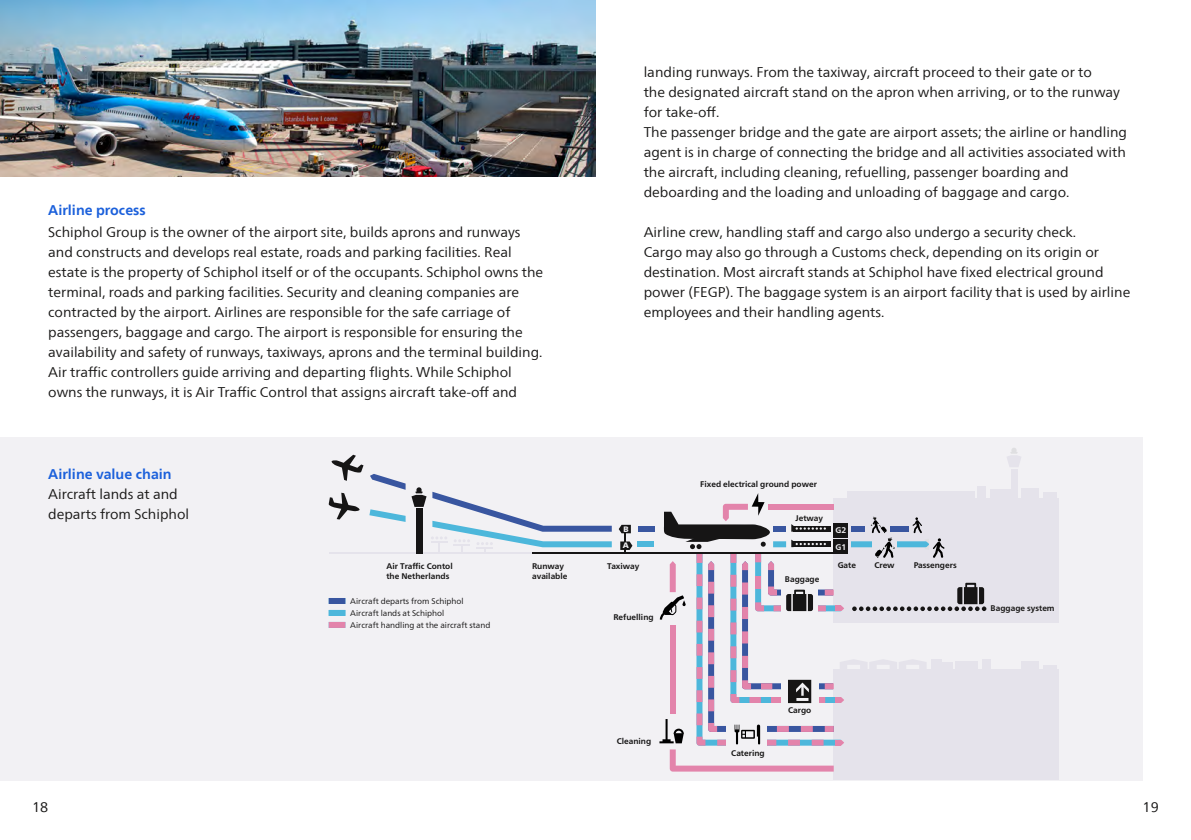
<style>
.page{position:relative;width:1191px;height:840px;background:#fff}
.page>*{position:absolute;margin:0;border:0;box-sizing:border-box;transform-origin:0 0}
.t1{font:14px/20px "Frutigerfor Schiphol";color:#181716}
.t2{font:700 14px "Frutigerfor Schiphol";color:#1b60db}
.t3{font:700 8.2px/9.8px "Frutigerfor Schiphol";color:#181716}
.t4{font:8.2px/12px "Frutigerfor Schiphol";color:#181716}
.t5{font:700 8.2px "Frutigerfor Schiphol";color:#fff}
.t6{font:900 8px "Frutigerfor Schiphol";color:#fff}
</style>
<div class="page">
<img style="left:0;top:0;width:595px;height:176px">
<div style="left:0;top:437px;width:1142px;height:343px;background:#f2f1f4"></div>
<div style="left:833px;top:498px;width:226px;height:124px;background:#e5e3eb"></div>
<div style="left:833px;top:669px;width:226px;height:110px;background:#e5e3eb"></div>
<div style="left:1011px;top:468px;width:6px;height:57px;background:#e5e3eb"></div>
<svg style="left:1007px;top:448px;width:14px;height:19px"></svg>
<div style="left:1021px;top:488px;width:18px;height:13px;background:#e5e3eb"></div>
<div style="left:990px;top:489px;width:22px;height:11px;background:#e5e3eb"></div>
<div style="left:977px;top:486px;width:9px;height:16px;background:#e5e3eb"></div>
<div style="left:846px;top:491px;width:128px;height:10px;background:#e5e3eb"></div>
<div style="left:1043px;top:492px;width:13px;height:8px;background:#e5e3eb"></div>
<svg style="left:329px;top:492px;width:31px;height:27px"></svg>
<svg style="left:331px;top:454px;width:32px;height:26px"></svg>
<svg style="left:370px;top:474px;width:35px;height:15px"></svg>
<svg style="left:369px;top:509px;width:36px;height:12px"></svg>
<div style="left:637px;top:525px;width:17px;height:6px;background:#3956a0"></div>
<div style="left:637px;top:541px;width:17px;height:6px;background:#4db7db"></div>
<hr style="left:532px;top:552px;width:301px;height:1px;background:#181716">
<div style="left:1021px;top:660px;width:18px;height:13px;background:#e5e3eb"></div>
<div style="left:982px;top:658px;width:8px;height:24px;background:#e5e3eb"></div>
<div style="left:1043px;top:665px;width:13px;height:8px;background:#e5e3eb"></div>
<svg style="left:619px;top:524px;width:13px;height:28px"></svg>
<div style="left:329px;top:597px;width:16px;height:6px;background:#3956a0"></div>
<div style="left:329px;top:609px;width:16px;height:6px;background:#4db7db"></div>
<div style="left:329px;top:621px;width:16px;height:6px;background:#e384ab"></div>
<div style="left:416px;top:508px;width:6px;height:45px;background:#181716"></div>
<svg style="left:411px;top:487px;width:201px;height:64px"></svg>
<svg style="left:659px;top:493px;width:327px;height:278px"></svg>
<p class="t2" style="left:48px;top:202px;width:99px">Airline process</p>
<p class="t1" style="left:48px;top:222px;width:496px">Schiphol Group is the owner of the airport site, builds aprons and runways and constructs and develops real estate, roads and parking facilities. Real estate is the property of Schiphol itself or of the occupants. Schiphol owns the terminal, roads and parking facilities. Security and cleaning companies are contracted by the airport. Airlines are responsible for the safe carriage of passengers, baggage and cargo. The airport is responsible for ensuring the availability and safety of runways, taxiways, aprons and the terminal building.<br>Air traffic controllers guide arriving and departing flights. While Schiphol owns the runways, it is Air Traffic Control that assigns aircraft take-off and</p>
<p class="t2" style="left:48px;top:466px;width:125px">Airline value chain</p>
<p class="t1" style="left:48px;top:484px;width:142px">Aircraft lands at and departs from Schiphol</p>
<p class="t1" style="left:643px;top:62px;width:485px">landing runways. From the taxiway, aircraft proceed to their gate or to<br>the designated aircraft stand on the apron when arriving, or to the runway for take-off.<br>The passenger bridge and the gate are airport assets; the airline or handling agent is in charge of connecting the bridge and all activities associated with the aircraft, including cleaning, refuelling, passenger boarding and deboarding and the loading and unloading of baggage and cargo.</p>
<p class="t1" style="left:643px;top:222px;width:488px">Airline crew, handling staff and cargo also undergo a security check.<br>Cargo may also go through a Customs check, depending on its origin or destination. Most aircraft stands at Schiphol have fixed electrical ground power (FEGP). The baggage system is an airport facility that is used by airline employees and their handling agents.</p>
<p class="t3" style="left:700px;top:479px;width:118px">Fixed electrical ground power</p>
<p class="t3" style="left:795px;top:513px;width:29px">Jetway</p>
<p class="t6" style="left:623px;top:523px;width:7px">B</p>
<p class="t5" style="left:835px;top:525px;width:12px">G2</p>
<p class="t6" style="left:623px;top:540px;width:8px">A</p>
<p class="t5" style="left:835px;top:541px;width:12px">G1</p>
<p class="t3" style="left:386px;top:560px;width:68px">Air Traffic Contol the Netherlands</p>
<p class="t3" style="left:532px;top:560px;width:37px">Runway available</p>
<p class="t3" style="left:607px;top:560px;width:34px">Taxiway</p>
<p class="t4" style="left:350px;top:594px;width:142px">Aircraft departs from Schiphol<br>Aircraft lands at Schiphol<br>Aircraft handling at the aircraft stand</p>
<p class="t3" style="left:613px;top:611px;width:42px">Refuelling</p>
<p class="t3" style="left:617px;top:735px;width:36px">Cleaning</p>
<p class="t3" style="left:785px;top:573px;width:36px">Baggage</p>
<p class="t3" style="left:837px;top:559px;width:20px">Gate</p>
<p class="t3" style="left:874px;top:559px;width:22px">Crew</p>
<p class="t3" style="left:913px;top:559px;width:45px">Passengers</p>
<p class="t3" style="left:990px;top:603px;width:65px">Baggage system</p>
<p class="t3" style="left:731px;top:747px;width:35px">Catering</p>
<p class="t3" style="left:788px;top:705px;width:25px">Cargo</p>
<p class="t1" style="left:32px;top:796px;width:18px">18</p>
<p class="t1" style="left:1142px;top:796px;width:18px">19</p>
</div>
